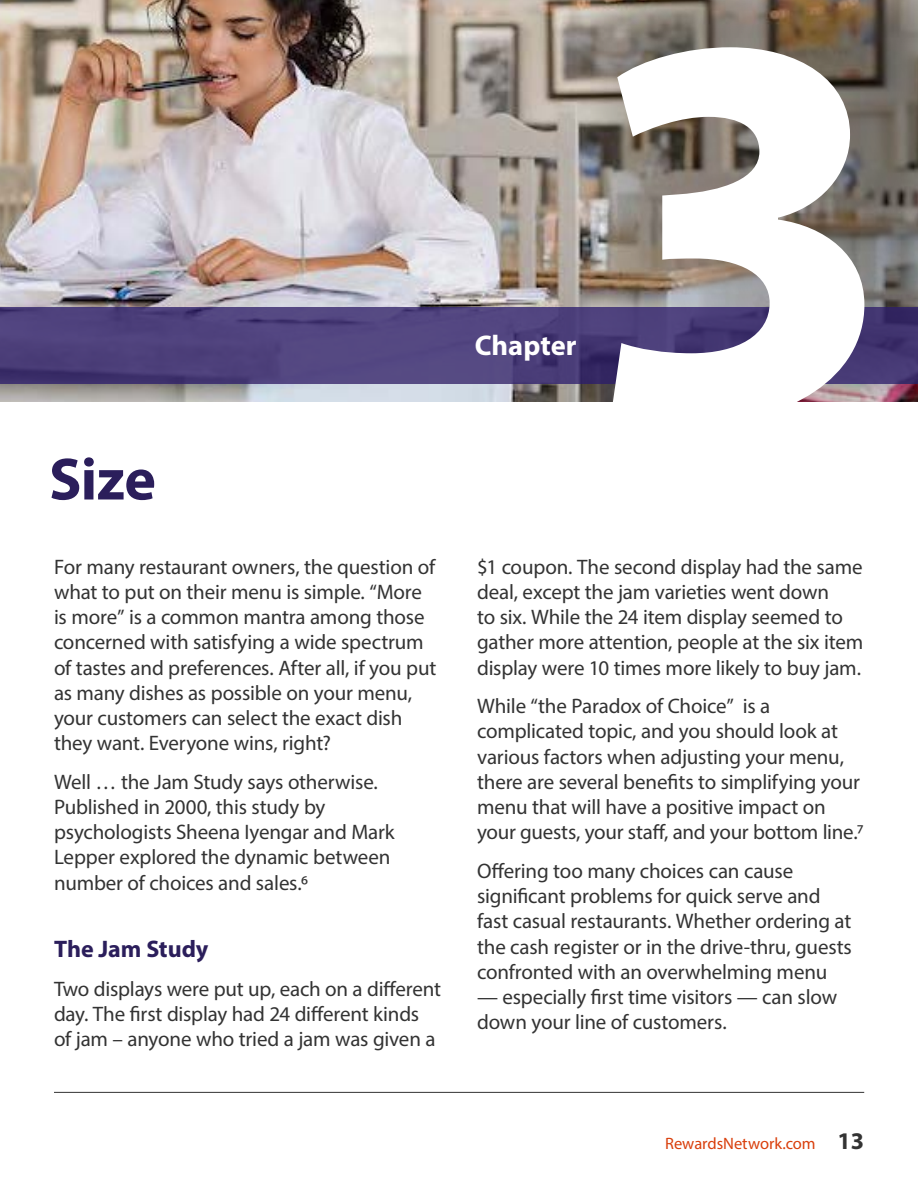
<style>
.page{position:relative;width:918px;height:1188px;background:#fff}
.page>*{position:absolute;margin:0;border:0;box-sizing:border-box;transform-origin:0 0}
.t1{font:700 600px "Myriad Pro";color:#fff}
.t2{font:700 60px "Myriad Pro";color:#2b1e5b}
.t3{font:700 28.5px "Myriad Pro";color:#fff}
.t4{font:700 24px "Myriad Pro";letter-spacing:-.005em;color:#2b1e5b}
.t5{font:21px/25.2px "Myriad Pro";letter-spacing:-.01em;color:#333}
.t6{font:16.5px "Myriad Pro";letter-spacing:-.005em;color:#d93f0c}
.s1{font-weight:700;font-size:24px;color:#333}
</style>
<div class="page">
<hr style="left:54px;top:1092px;width:810px;height:1px;background:#333">
<img style="left:0;top:0;width:918px;height:402px">
<img style="left:589px;top:0;width:329px;height:401px">
<svg style="left:0;top:307px;width:918px;height:77px;fill:#4c3f7a"></svg>
<h2 class="t2" style="left:49px;top:440px;width:108px">Size</h2>
<p class="t5" style="left:54px;top:554px;width:384px">For many restaurant owners, the question of what to put on their menu is simple. “More is more” is a common mantra among those concerned with satisfying a wide spectrum of tastes and preferences. After all, if you put as many dishes as possible on your menu, your customers can select the exact dish they want. Everyone wins, right?</p>
<p class="t5" style="left:54px;top:769px;width:342px">Well … the Jam Study says otherwise.<br>Published in 2000, this study by psychologists Sheena Iyengar and Mark Lepper explored the dynamic between number of choices and sales.6</p>
<p class="t4" style="left:54px;top:933px;width:156px">The Jam Study</p>
<p class="t5" style="left:54px;top:976px;width:389px">Two displays were put up, each on a different day. The first display had 24 different kinds of jam – anyone who tried a jam was given a</p>
<h3 class="t3" style="left:475px;top:326px;width:103px">Chapter</h3>
<h1 class="t1" style="left:576px;top:-246px;width:338px">3</h1>
<p class="t5" style="left:477px;top:554px;width:388px">$1 coupon. The second display had the same deal, except the jam varieties went down<br>to six. While the 24 item display seemed to gather more attention, people at the six item display were 10 times more likely to buy jam.</p>
<p class="t5" style="left:477px;top:693px;width:388px">While “the Paradox of Choice” is a complicated topic, and you should look at various factors when adjusting your menu, there are several benefits to simplifying your menu that will have a positive impact on your guests, your staff, and your bottom line.7</p>
<p class="t5" style="left:477px;top:858px;width:376px">Offering too many choices can cause significant problems for quick serve and fast casual restaurants. Whether ordering at the cash register or in the drive-thru, guests confronted with an overwhelming menu</p>
<p class="t5" style="left:477px;top:984px;width:362px">— especially first time visitors — can slow down your line of customers.</p>
<p class="t6" style="left:665px;top:1133px;width:200px">RewardsNetwork.com <span class="s1">13</span></p>
</div>
